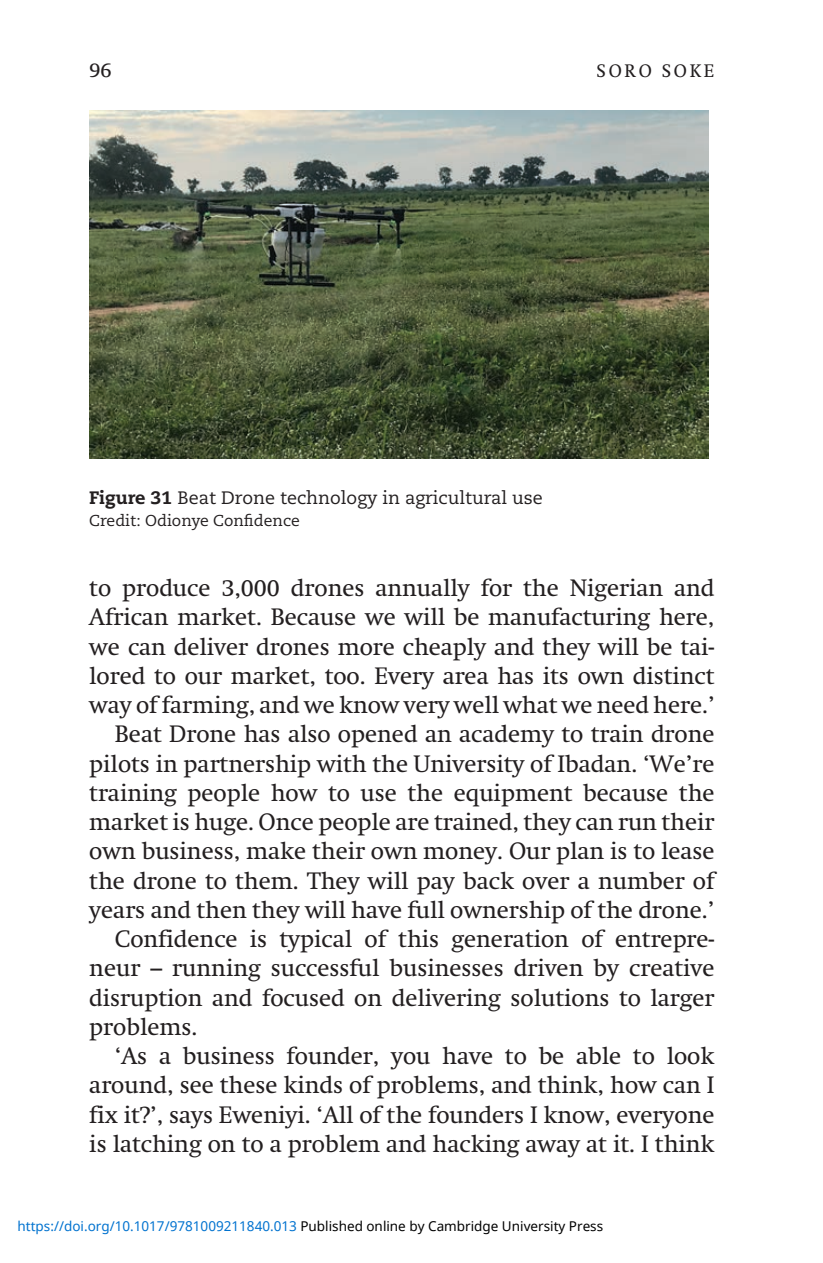
<style>
.page{position:relative;width:823px;height:1263px;background:#fff}
.page>*{position:absolute;margin:0;border:0;box-sizing:border-box;transform-origin:0 0}
.para{font:23.62px "Swift";color:#231f20}
.t1{font:20.25px "Swift";color:#231f20}
.capt{font:18px "Caecilia";color:#231f20}
.t2{font:18px "Swift";letter-spacing:.15em;color:#231f20}
.Fig_SC{font:15.75px "Caecilia";color:#231f20}
.t3{font:13.5px "Noto Sans";color:#0172cf}
.s1{font-weight:800}
.s2{color:#000}
</style>
<div class="page">
<img style="left:89px;top:110px;width:619px;height:348px">
<p class="t1" style="left:89px;top:58px;width:24px">96</p>
<p class="t2" style="left:596px;top:60px;width:118px">SORO SOKE</p>
<p class="capt" style="left:89px;top:487px;width:455px"><span class="s1">Figure 31</span> Beat Drone technology in agricultural use</p>
<p class="Fig_SC" style="left:89px;top:512px;width:212px">Credit: Odionye Confidence</p>
<p class="para" style="left:89px;top:574px;width:627px">to produce 3,000 drones annually for the Nigerian and</p>
<p class="para" style="left:89px;top:603px;width:626px">African market. Because we will be manufacturing here,</p>
<p class="para" style="left:89px;top:632px;width:627px">we can deliver drones more cheaply and they will be tai-</p>
<p class="para" style="left:89px;top:662px;width:626px">lored to our market, too. Every area has its own distinct</p>
<p class="para" style="left:89px;top:691px;width:627px">way of farming, and we know very well what we need here.’</p>
<p class="para" style="left:115px;top:720px;width:601px">Beat Drone has also opened an academy to train drone</p>
<p class="para" style="left:89px;top:749px;width:627px">pilots in partnership with the University of Ibadan. ‘We’re</p>
<p class="para" style="left:89px;top:779px;width:627px">training people how to use the equipment because the</p>
<p class="para" style="left:89px;top:808px;width:626px">market is huge. Once people are trained, they can run their</p>
<p class="para" style="left:89px;top:837px;width:627px">own business, make their own money. Our plan is to lease</p>
<p class="para" style="left:89px;top:866px;width:626px">the drone to them. They will pay back over a number of</p>
<p class="para" style="left:89px;top:896px;width:626px">years and then they will have full ownership of the drone.’</p>
<p class="para" style="left:115px;top:925px;width:601px">Confidence is typical of this generation of entrepre-</p>
<p class="para" style="left:89px;top:954px;width:627px">neur – running successful businesses driven by creative</p>
<p class="para" style="left:89px;top:983px;width:627px">disruption and focused on delivering solutions to larger</p>
<p class="para" style="left:89px;top:1013px;width:110px">problems.</p>
<p class="para" style="left:115px;top:1042px;width:601px">‘As a business founder, you have to be able to look</p>
<p class="para" style="left:89px;top:1071px;width:627px">around, see these kinds of problems, and think, how can I</p>
<p class="para" style="left:89px;top:1100px;width:626px">fix it?’, says Eweniyi. ‘All of the founders I know, everyone</p>
<p class="para" style="left:89px;top:1130px;width:627px">is latching on to a problem and hacking away at it. I think</p>
<p class="t3" style="left:18px;top:1216px;width:587px">https://doi.org/10.1017/9781009211840.013 <span class="s2">Published online by Cambridge University Press</span></p>
</div>
